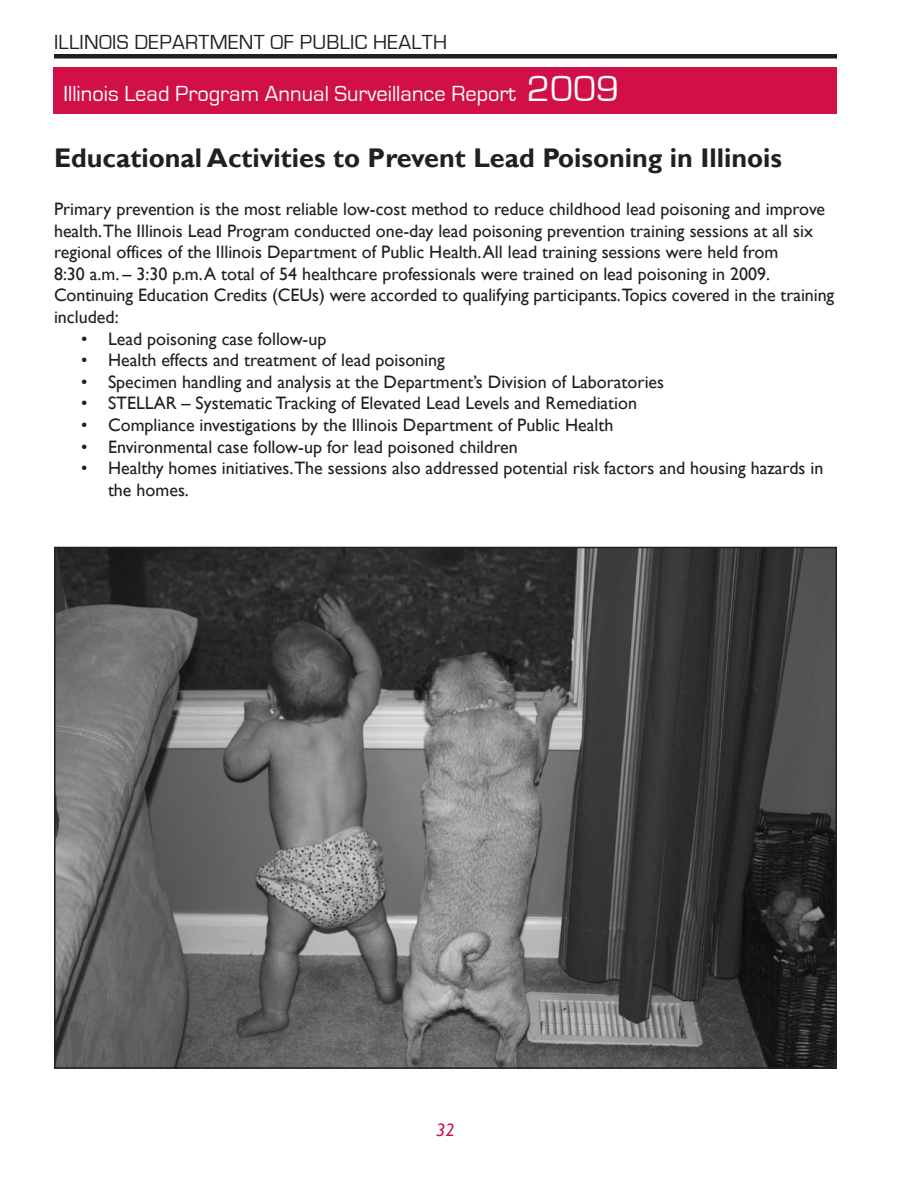
<style>
.page{position:relative;width:918px;height:1188px;background:#fff}
.page>*{position:absolute;margin:0;border:0;box-sizing:border-box;transform-origin:0 0}
.t1{font:700 27px "Gill Sans";color:#231f20}
.t2{font:22.5px "Eurostile";color:#fff}
.t3{font:21px "Eurostile";letter-spacing:.015em;color:#231f20}
.t4{font:18px/21.6px "Gill Sans";color:#231f20}
.t5{font:italic 18px "Gill Sans";color:#d11048}
.s1{font-size:37.5px}
</style>
<div class="page">
<div style="left:54px;top:67px;width:783px;height:47px;background:#d11048"></div>
<div style="left:54px;top:54px;width:783px;height:5px;background:#231f20"></div>
<img style="left:57px;top:550px;width:777px;height:516px">
<p class="t3" style="left:54px;top:32px;width:395px">ILLINOIS DEPARTMENT OF PUBLIC HEALTH</p>
<p class="t2" style="left:64px;top:83px;width:557px">Illinois Lead Program Annual Surveillance Report <span class="s1">2009</span></p>
<h1 class="t1" style="left:54px;top:142px;width:730px">Educational Activities to Prevent Lead Poisoning in Illinois</h1>
<p class="t4" style="left:54px;top:198px;width:782px">Primary prevention is the most reliable low-cost method to reduce childhood lead poisoning and improve health.The Illinois Lead Program conducted one-day lead poisoning prevention training sessions at all six regional offices of the Illinois Department of Public Health. All lead training sessions were held from<br>8:30 a.m. – 3:30 p.m. A total of 54 healthcare professionals were trained on lead poisoning in 2009.<br>Continuing Education Credits (CEUs) were accorded to qualifying participants.Topics covered in the training included:</p>
<p class="t4" style="left:81px;top:327px;width:247px">• Lead poisoning case follow-up</p>
<p class="t4" style="left:81px;top:349px;width:365px">• Health effects and treatment of lead poisoning</p>
<p class="t4" style="left:81px;top:371px;width:585px">• Specimen handling and analysis at the Department’s Division of Laboratories</p>
<p class="t4" style="left:81px;top:392px;width:558px">• STELLAR – Systematic Tracking of Elevated Lead Levels and Remediation</p>
<p class="t4" style="left:81px;top:414px;width:534px">• Compliance investigations by the Illinois Department of Public Health</p>
<p class="t4" style="left:81px;top:435px;width:438px">• Environmental case follow-up for lead poisoned children</p>
<p class="t4" style="left:108px;top:457px;width:717px;text-indent:-27px">• Healthy homes initiatives.The sessions also addressed potential risk factors and housing hazards in the homes.</p>
<p class="t5" style="left:436px;top:1119px;width:20px">32</p>
</div>
